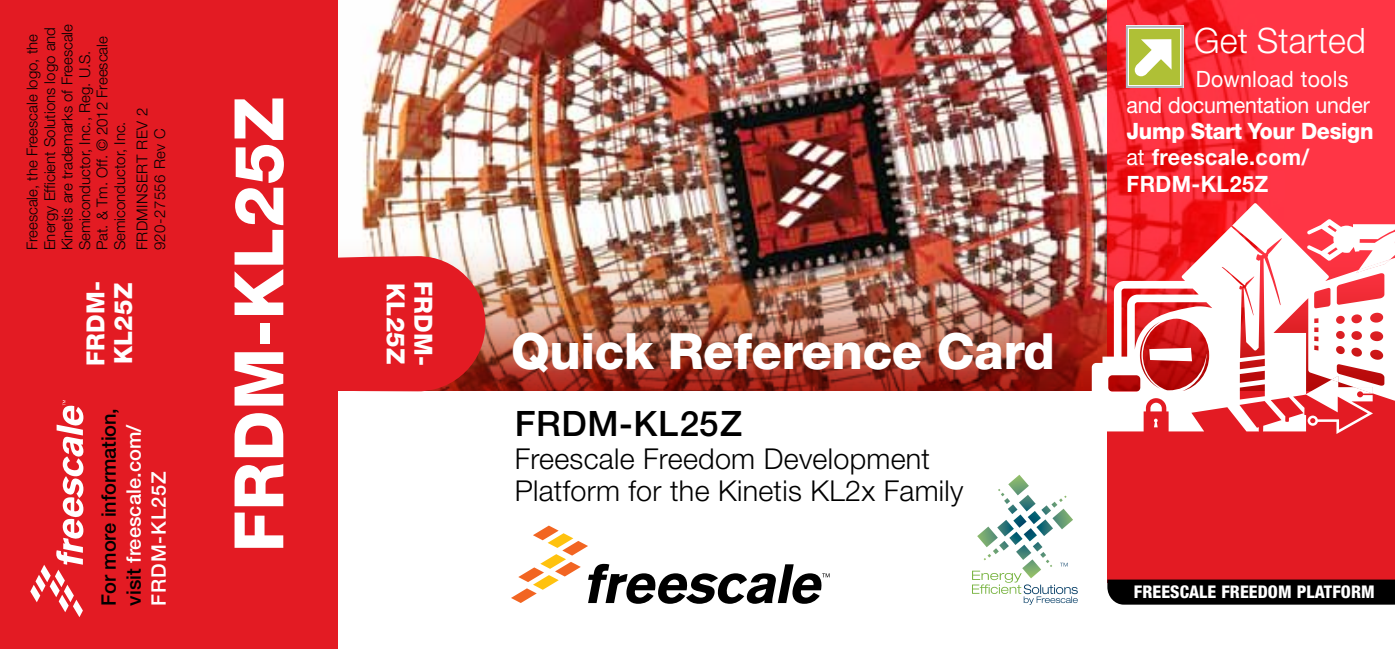
<style>
.page{position:relative;width:1395px;height:649px;background:#fff}
.page>*{position:absolute;margin:0;border:0;box-sizing:border-box;transform-origin:0 0}
.t1{font:800 68.25px "Helvetica Neue LT Pro";letter-spacing:.01em;color:#fff}
.t2{font:800 50px "Helvetica Neue LT Pro";letter-spacing:-.01em;color:#fff}
.t3{font:300 35px "Helvetica Neue LT Pro";letter-spacing:.005em;color:#fff}
.t4{font:500 35px "Helvetica Neue LT Pro";letter-spacing:.02em;color:#000}
.t5{font:300 28.75px/32.5px "Helvetica Neue LT Pro";letter-spacing:.01em;color:#000}
.t6{font:800 25px/27.5px "Helvetica Neue LT Pro";letter-spacing:.01em;color:#fff}
.t7{font:700 22.5px/26.2px "Helvetica Neue LT Pro";letter-spacing:.02em;color:#fff;scale:.95 1}
.t8{font:22.5px/26.2px "Helvetica Neue LT Pro";letter-spacing:-.01em;color:#fff;scale:.95 1}
.t9{font:500 20px/25px "Helvetica Neue LT Pro";color:#000}
.t10{font:800 condensed 17.5px "Helvetica Neue LT Pro";letter-spacing:.005em;color:#fff}
.t11{font:300 15px/17.5px "Helvetica Neue LT Pro";color:#000}
.t12{font:300 15px/17.5px "Helvetica Neue LT Pro";letter-spacing:.03em;color:#000}
.s1{color:#fff}
.s2{font-weight:800}
.s3{font-weight:400}
</style>
<div class="page">
<div style="left:0;top:0;width:197px;height:648px;background:#e31b23"></div>
<img style="left:361px;top:0;width:746px;height:214px">
<svg style="left:1107px;top:0;width:288px;height:579px;background:#f02530"></svg>
<svg style="left:511px;top:525px;width:319px;height:78px"></svg>
<img style="left:361px;top:214px;width:731px;height:176px">
<div style="left:180px;top:0;width:158px;height:648px;background:#e31b23"></div>
<svg style="left:338px;top:255px;width:149px;height:137px;background:#de282d"></svg>
<div style="left:1107px;top:579px;width:288px;height:25px;background:#000"></div>
<svg style="left:1092px;top:203px;width:303px;height:228px"></svg>
<svg style="left:1307px;top:219px;width:88px;height:54px"></svg>
<svg style="left:1306px;top:375px;width:67px;height:58px"></svg>
<svg style="left:30px;top:400px;width:53px;height:216px"></svg>
<svg style="left:1126px;top:26px;width:57px;height:62px"></svg>
<svg style="left:972px;top:474px;width:106px;height:130px"></svg>
<p class="t11" style="left:23px;top:250px;width:228px;rotate:-90deg">Freescale, the Freescale logo, the<br>Energy Efficient Solutions logo and<br>Kinetis are trademarks of Freescale<br>Semiconductor, Inc., Reg. U.S.<br>Pat. &amp; Tm. Off. © 2012 Freescale<br>Semiconductor, Inc.</p>
<p class="t12" style="left:133px;top:250px;width:144px;rotate:-90deg">FRDMINSERT REV 2<br>920-27556 Rev C</p>
<h3 class="t6" style="left:82px;top:366px;width:86px;rotate:-90deg">FRDM-<br>KL25Z</h3>
<h3 class="t9" style="left:96px;top:605px;width:199px;rotate:-90deg">For more information, visit <span class="s1">freescale.com/<br>FRDM-KL25Z</span></h3>
<h1 class="t1" style="left:218px;top:551px;width:456px;rotate:-90deg">FRDM-KL25Z</h1>
<h3 class="t6" style="left:410px;top:283px;width:83px;rotate:90deg">KL25Z</h3>
<h3 class="t6" style="left:437px;top:281px;width:86px;rotate:90deg">FRDM-</h3>
<h2 class="t2" style="left:511px;top:321px;width:545px">Quick Reference Card</h2>
<h3 class="t4" style="left:515px;top:402px;width:229px">FRDM-KL25Z</h3>
<h3 class="t5" style="left:515px;top:441px;width:450px">Freescale Freedom Development<br>Platform for the Kinetis KL2x Family</h3>
<h3 class="t3" style="left:1194px;top:19px;width:173px">Get Started</h3>
<h3 class="t8" style="left:1127px;top:65px;width:258px;text-indent:69px">Download tools and documentation under</h3>
<h3 class="t7" style="left:1127px;top:117px;width:261px"><span class="s2">Jump Start Your Design </span><span class="s3">at</span> freescale.com/<br>FRDM-KL25Z</h3>
<p class="t10" style="left:1134px;top:580px;width:242px">FREESCALE FREEDOM PLATFORM</p>
</div>
